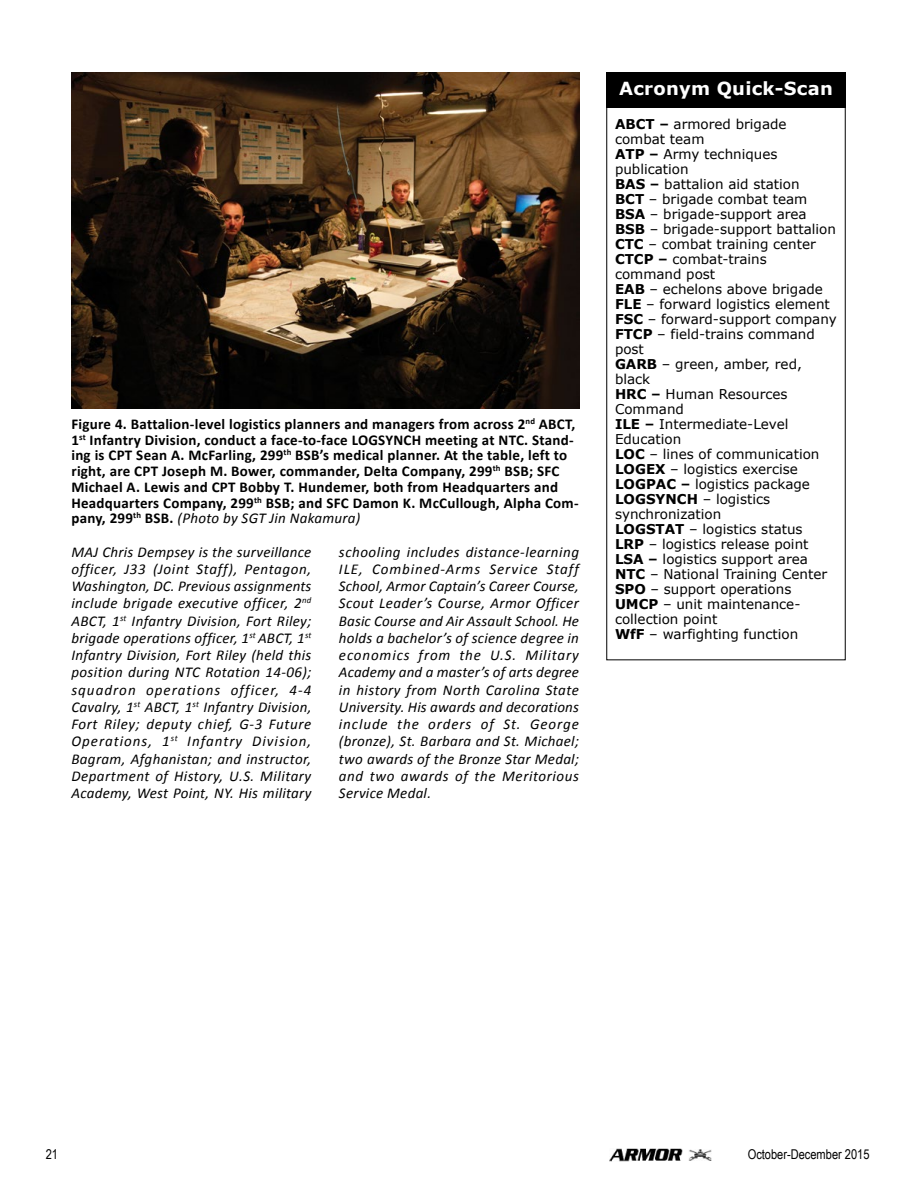
<style>
.page{position:relative;width:918px;height:1188px;background:#fff}
.page>*{position:absolute;margin:0;border:0;box-sizing:border-box;transform-origin:0 0}
.t1{font:700 18px "Verdana";letter-spacing:.015em;color:#fff}
.t2{font:italic 15px/17.2px "Calibri";letter-spacing:.02em;color:#000;text-align:justify}
.t3{font:700 15px/15.8px "Calibri";letter-spacing:.015em;color:#000}
.t4{font:13.5px/15px "Verdana";color:#000}
.t5{font:13.5px "Arial Narrow";color:#000}
.s1{font-weight:400;font-style:italic}
.s2{font-weight:700}
</style>
<div class="page">
<img style="left:609px;top:1148px;width:73px;height:13px">
<img style="left:689px;top:1150px;width:23px;height:10px">
<img style="left:71px;top:72px;width:508px;height:337px">
<div style="left:607px;top:73px;width:238px;height:34px;background:#000"></div>
<div style="left:606px;top:72px;width:240px;height:36px;border:2px solid #000"></div>
<div style="left:606px;top:72px;width:240px;height:588px;border:1px solid #000"></div>
<p class="t3" style="left:71px;top:416px;width:509px">Figure 4. Battalion-level logistics planners and managers from across 2<sup>nd</sup> ABCT, 1<sup>st</sup> Infantry Division, conduct a face-to-face LOGSYNCH meeting at NTC. Stand&shy;ing is CPT Sean A. McFarling, 299<sup>th</sup> BSB’s medical planner. At the table, left to right, are CPT Joseph M. Bower, commander, Delta Company, 299<sup>th</sup> BSB; SFC Michael A. Lewis and CPT Bobby T. Hundemer, both from Headquarters and Headquarters Company, 299<sup>th</sup> BSB; and SFC Damon K. McCullough, Alpha Com&shy;pany, 299<sup>th</sup> BSB. <span class="s1">(Photo by SGT Jin Nakamura)</span></p>
<p class="t2" style="left:71px;top:542px;width:242px">MAJ Chris Dempsey is the surveillance officer, J33 (Joint Staff), Pentagon, Washington, DC. Previous assignments include brigade executive officer, 2<sup>nd </sup>ABCT, 1<sup>st</sup> Infantry Division, Fort Riley; brigade operations officer, 1<sup>st</sup> ABCT, 1<sup>st </sup>Infantry Division, Fort Riley (held this position during NTC Rotation 14-06); squadron operations officer, 4-4<br>Cavalry, 1<sup>st</sup> ABCT, 1<sup>st</sup> Infantry Division, Fort Riley; deputy chief, G-3 Future Operations, 1<sup>st</sup> Infantry Division, Bagram, Afghanistan; and instructor, Department of History, U.S. Military Academy, West Point, NY. His military</p>
<p class="t2" style="left:339px;top:542px;width:242px">schooling includes distance-learning ILE, Combined-Arms Service Staff School, Armor Captain’s Career Course, Scout Leader’s Course, Armor Officer Basic Course and Air Assault School. He holds a bachelor’s of science degree in economics from the U.S. Military Academy and a master’s of arts degree in history from North Carolina State University. His awards and decorations include the orders of St. George (bronze), St. Barbara and St. Michael; two awards of the Bronze Star Medal; and two awards of the Meritorious Service Medal.</p>
<p class="t1" style="left:619px;top:75px;width:215px">Acronym Quick-Scan</p>
<p class="t4" style="left:615px;top:117px;width:223px"><span class="s2">ABCT –</span> armored brigade combat team<br><span class="s2">ATP –</span> Army techniques publication<br><span class="s2">BAS –</span> battalion aid station<br><span class="s2">BCT</span> – brigade combat team<br><span class="s2">BSA</span> – brigade-support area<br><span class="s2">BSB</span> – brigade-support battalion<br><span class="s2">CTC</span> – combat training center<br><span class="s2">CTCP –</span> combat-trains<br>command post<br><span class="s2">EAB</span> – echelons above brigade<br><span class="s2">FLE</span> – forward logistics element<br><span class="s2">FSC</span> – forward-support company<br><span class="s2">FTCP</span> – field-trains command post<br><span class="s2">GARB</span> – green, amber, red, black<br><span class="s2">HRC –</span> Human Resources<br>Command<br><span class="s2">ILE –</span> Intermediate-Level<br>Education<br><span class="s2">LOC</span> – lines of communication<br><span class="s2">LOGEX</span> – logistics exercise<br><span class="s2">LOGPAC –</span> logistics package<br><span class="s2">LOGSYNCH</span> – logistics synchronization<br><span class="s2">LOGSTAT</span> – logistics status<br><span class="s2">LRP</span> – logistics release point<br><span class="s2">LSA –</span> logistics support area<br><span class="s2">NTC</span> – National Training Center<br><span class="s2">SPO</span> – support operations<br><span class="s2">UMCP</span> – unit maintenance&shy;collection point<br><span class="s2">WfF</span> – warfighting function</p>
<p class="t5" style="left:46px;top:1145px;width:14px">21</p>
<p class="t5" style="left:748px;top:1145px;width:123px">October-December 2015</p>
</div>
